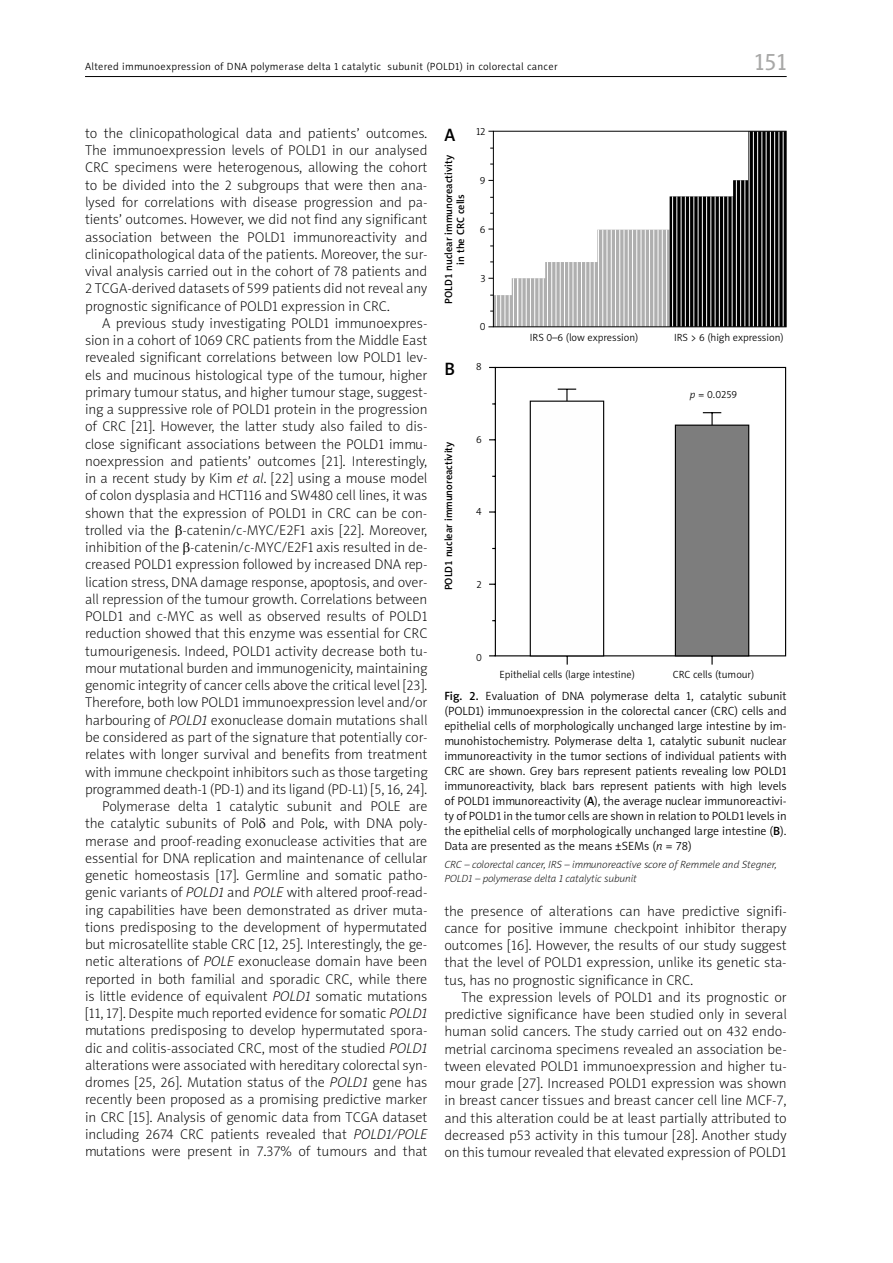
<style>
.page{position:relative;width:893px;height:1263px;background:#fff}
.page>*{position:absolute;margin:0;border:0;box-sizing:border-box;transform-origin:0 0}
.t1{font:24px "Naomi Sans EFN";color:#a8a8a7}
.t2{font:18px "Naomi Sans EFN Medium";color:#000}
.t3{font:14.25px/17.2px "Naomi Sans EFN Thin";color:#000;text-align:justify}
.t4{font:12px/15px "Naomi Sans EFN Light";color:#000;text-align:justify}
.t5{font:10.5px "Naomi Sans EFN Light";color:#000}
.t6{font:italic 10.5px/13.5px "Naomi Sans EFN Thin";color:#000}
.t7{font:10.5px "Naomi Sans EFN Light";letter-spacing:.03em;color:#000}
.t8{font:10.5px/12px "Naomi Sans EFN Medium";color:#000;text-align:center}
.s1{font-style:italic}
.s2{font-family:"Naomi Sans EFN Medium"}
</style>
<div class="page">
<hr style="left:85px;top:76px;width:702px;height:1px;background:#000">
<svg style="left:488px;top:131px;width:296px;height:196px"></svg>
<div style="left:493px;top:131px;width:293px;height:196px;border:1px solid #000"></div>
<svg style="left:489px;top:366px;width:298px;height:299px"></svg>
<div style="left:530px;top:401px;width:74px;height:255px;background:#fefefe"></div>
<div style="left:530px;top:401px;width:74px;height:255px;border:1px solid #000"></div>
<div style="left:675px;top:425px;width:74px;height:231px;background:#7d7d7d"></div>
<div style="left:675px;top:425px;width:74px;height:231px;border:1px solid #000"></div>
<p class="t7" style="left:85px;top:61px;width:474px">Altered immunoexpression of DNA polymerase delta 1 catalytic subunit (POLD1) in colorectal cancer</p>
<h1 class="t1" style="left:754px;top:48px;width:34px">151</h1>
<p class="t3" style="left:85px;top:125px;width:344px">to the clinicopathological data and patients’ outcomes.<br>The immunoexpression levels of POLD1 in our analysed CRC specimens were heterogenous, allowing the cohort to be divided into the 2 subgroups that were then ana&shy;lysed for correlations with disease progression and pa&shy;tients’ outcomes. However, we did not find any significant association between the POLD1 immunoreactivity and clinicopathological data of the patients. Moreover, the sur&shy;vival analysis carried out in the cohort of 78 patients and 2 TCGA-derived datasets of 599 patients did not reveal any prognostic significance of POLD1 expression in CRC.</p>
<p class="t3" style="left:85px;top:314px;width:344px;text-align:right">A previous study investigating POLD1 immunoexpres&shy;sion in a cohort of 1069 CRC patients from the Middle East revealed significant correlations between low POLD1 lev&shy;els and mucinous histological type of the tumour, higher primary tumour status, and higher tumour stage, suggest&shy;ing a suppressive role of POLD1 protein in the progression of CRC [21]. However, the latter study also failed to dis&shy;close significant associations between the POLD1 immu&shy;noexpression and patients’ outcomes [21]. Interestingly, in a recent study by Kim <span class="s1">et al</span>. [22] using a mouse model of colon dysplasia and HCT116 and SW480 cell lines, it was shown that the expression of POLD1 in CRC can be con&shy;trolled via the -catenin/c-MYC/E2F1 axis [22]. Moreover, inhibition of the -catenin/c-MYC/E2F1 axis resulted in de&shy;creased POLD1 expression followed by increased DNA rep&shy;lication stress, DNA damage response, apoptosis, and over&shy;all repression of the tumour growth. Correlations between POLD1 and c-MYC as well as observed results of POLD1 reduction showed that this enzyme was essential for CRC tumourigenesis. Indeed, POLD1 activity decrease both tu&shy;mour mutational burden and immunogenicity, maintaining genomic integrity of cancer cells above the critical level [23].<br>Therefore, both low POLD1 immunoexpression level and/or harbouring of <span class="s1">POLD1</span> exonuclease domain mutations shall be considered as part of the signature that potentially cor&shy;relates with longer survival and benefits from treatment with immune checkpoint inhibitors such as those targeting programmed death-1 (PD-1) and its ligand (PD-L1) [5, 16, 24].<br>Polymerase delta 1 catalytic subunit and POLE are the catalytic subunits of Pol and Pol , with DNA poly&shy;merase and proof-reading exonuclease activities that are essential for DNA replication and maintenance of cellular genetic homeostasis [17]. Germline and somatic patho&shy;genic variants of <span class="s1">POLD1</span> and <span class="s1">POLE</span> with altered proof-read&shy;ing capabilities have been demonstrated as driver muta&shy;tions predisposing to the development of hypermutated but microsatellite stable CRC [12, 25]. Interestingly, the ge&shy;netic alterations of <span class="s1">POLE</span> exonuclease domain have been reported in both familial and sporadic CRC, while there is little evidence of equivalent <span class="s1">POLD1</span> somatic mutations [11, 17]. Despite much reported evidence for somatic <span class="s1">POLD1 </span>mutations predisposing to develop hypermutated spora&shy;dic and colitis-associated CRC, most of the studied <span class="s1">POLD1 </span>alterations were associated with hereditary colorectal syn&shy;dromes [25, 26]. Mutation status of the <span class="s1">POLD1</span> gene has recently been proposed as a promising predictive marker in CRC [15]. Analysis of genomic data from TCGA dataset including 2674 CRC patients revealed that <span class="s1">POLD1/POLE </span>mutations were present in 7.37% of tumours and that</p>
<p class="t2" style="left:444px;top:124px;width:12px">A</p>
<p class="t8" style="left:442px;top:304px;width:150px;rotate:-90deg">POLD1 nuclear immunoreactivity in the CRC cells</p>
<p class="t5" style="left:476px;top:126px;width:11px">12</p>
<p class="t5" style="left:480px;top:175px;width:7px">9</p>
<p class="t5" style="left:480px;top:223px;width:7px">6</p>
<p class="t5" style="left:480px;top:272px;width:7px">3</p>
<p class="t5" style="left:480px;top:321px;width:7px">0</p>
<p class="t2" style="left:444px;top:359px;width:12px">B</p>
<p class="t5" style="left:476px;top:360px;width:7px">8</p>
<p class="t8" style="left:442px;top:590px;width:150px;rotate:-90deg">POLD1 nuclear immunoreactivity</p>
<p class="t5" style="left:476px;top:433px;width:7px">6</p>
<p class="t5" style="left:476px;top:506px;width:7px">4</p>
<p class="t5" style="left:476px;top:579px;width:7px">2</p>
<p class="t5" style="left:530px;top:332px;width:110px">IRS 0–6 (low expression)</p>
<p class="t5" style="left:674px;top:332px;width:111px">IRS &gt; 6 (high expression)</p>
<p class="t5" style="left:690px;top:389px;width:49px"><span class="s1">p</span> = 0.0259</p>
<p class="t5" style="left:476px;top:651px;width:7px">0</p>
<p class="t5" style="left:499px;top:668px;width:137px">Epithelial cells (large intestine)</p>
<p class="t5" style="left:673px;top:668px;width:83px">CRC cells (tumour)</p>
<p class="t4" style="left:444px;top:689px;width:344px"><span class="s2">Fig. 2.</span> Evaluation of DNA polymerase delta 1, catalytic subunit (POLD1) immunoexpression in the colorectal cancer (CRC) cells and epithelial cells of morphologically unchanged large intestine by im&shy;munohistochemistry. Polymerase delta 1, catalytic subunit nuclear immunoreactivity in the tumor sections of individual patients with CRC are shown. Grey bars represent patients revealing low POLD1 immunoreactivity, black bars represent patients with high levels of POLD1 immunoreactivity (<span class="s2">A</span>), the average nuclear immunoreactivi&shy;ty of POLD1 in the tumor cells are shown in relation to POLD1 levels in the epithelial cells of morphologically unchanged large intestine (<span class="s2">B</span>).<br>Data are presented as the means ±SEMs (<span class="s1">n</span> = 78)</p>
<p class="t6" style="left:444px;top:858px;width:334px">CRC – colorectal cancer, IRS – immunoreactive score of Remmele and Stegner,<br>POLD1 – polymerase delta 1 catalytic subunit</p>
<p class="t3" style="left:444px;top:902px;width:344px">the presence of alterations can have predictive signifi&shy;cance for positive immune checkpoint inhibitor therapy outcomes [16]. However, the results of our study suggest that the level of POLD1 expression, unlike its genetic sta&shy;tus, has no prognostic significance in CRC.</p>
<p class="t3" style="left:444px;top:988px;width:344px;text-indent:17px">The expression levels of POLD1 and its prognostic or predictive significance have been studied only in several human solid cancers. The study carried out on 432 endo&shy;metrial carcinoma specimens revealed an association be&shy;tween elevated POLD1 immunoexpression and higher tu&shy;mour grade [27]. Increased POLD1 expression was shown in breast cancer tissues and breast cancer cell line MCF-7, and this alteration could be at least partially attributed to decreased p53 activity in this tumour [28]. Another study on this tumour revealed that elevated expression of POLD1</p>
</div>
